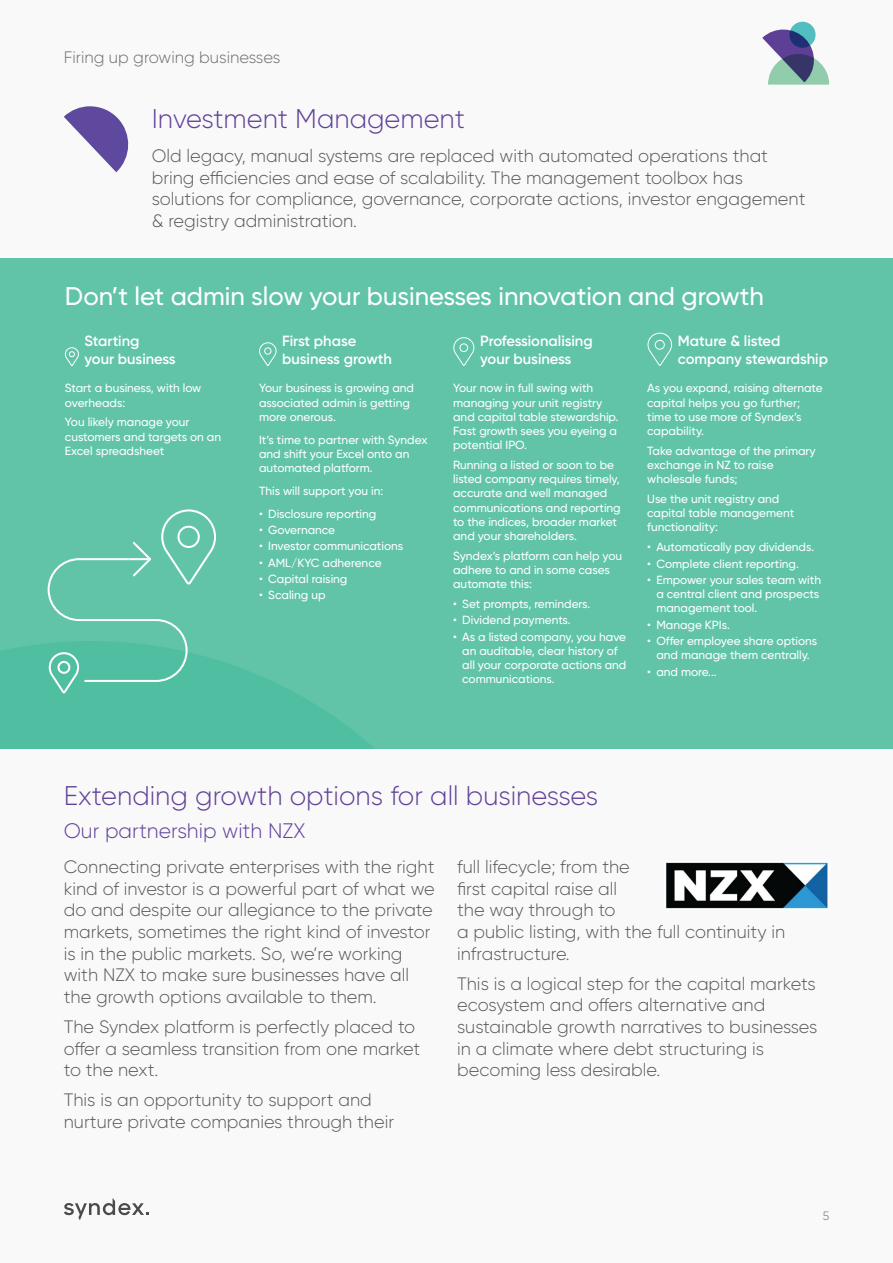
<style>
.page{position:relative;width:893px;height:1263px;background:#f9f9f9}
.page>*{position:absolute;margin:0;border:0;box-sizing:border-box;transform-origin:0 0}
.t1{font:300 27px "Gilroy";color:#62419a}
.t2{font:500 25.65px "Gilroy";color:#fff}
.t3{font:300 21px "Gilroy";color:#62419a}
.t4{font:300 18px/21.6px "Gilroy";color:#58595b}
.t5{font:300 16.5px "Gilroy";color:#6d6e71}
.t6{font:600 14.85px/17.7px "Gilroy";letter-spacing:-.005em;color:#fff}
.t7{font:300 12px "Gilroy";color:#6d6e71}
.t8{font:500 11.85px/14.2px "Gilroy";color:#fff}
</style>
<div class="page">
<div style="left:0;top:259px;width:893px;height:490px;background:#61c4a9"></div>
<svg style="left:0;top:643px;width:375px;height:106px;fill:#50bfa1"></svg>
<svg style="left:47px;top:509px;width:170px;height:185px"></svg>
<svg style="left:64px;top:347px;width:15px;height:20px"></svg>
<svg style="left:259px;top:342px;width:18px;height:24px"></svg>
<svg style="left:453px;top:337px;width:22px;height:29px"></svg>
<svg style="left:647px;top:332px;width:26px;height:34px"></svg>
<img style="left:666px;top:862px;width:162px;height:47px">
<svg style="left:64px;top:1198px;width:85px;height:22px"></svg>
<div style="left:789px;top:22px;width:27px;height:26px;background:#53c3c4;border-radius:50%"></div>
<svg style="left:762px;top:30px;width:67px;height:55px"></svg>
<svg style="left:64px;top:106px;width:65px;height:66px"></svg>
<h3 class="t5" style="left:64px;top:47px;width:218px">Firing up growing businesses</h3>
<h1 class="t1" style="left:152px;top:102px;width:315px">Investment Management</h1>
<p class="t4" style="left:152px;top:145px;width:655px">Old legacy, manual systems are replaced with automated operations that bring efficiencies and ease of scalability. The management toolbox has solutions for compliance, governance, corporate actions, investor engagement &amp; registry administration.</p>
<h2 class="t2" style="left:65px;top:280px;width:701px">Don’t let admin slow your businesses innovation and growth</h2>
<p class="t6" style="left:84px;top:332px;width:93px">Starting<br>your business</p>
<p class="t6" style="left:282px;top:332px;width:111px">First phase business growth</p>
<p class="t6" style="left:480px;top:332px;width:114px">Professionalising your business</p>
<p class="t6" style="left:678px;top:332px;width:152px">Mature &amp; listed company stewardship</p>
<p class="t8" style="left:65px;top:381px;width:138px">Start a business, with low overheads:</p>
<p class="t8" style="left:65px;top:415px;width:158px">You likely manage your customers and targets on an<br>Excel spreadsheet</p>
<p class="t8" style="left:259px;top:381px;width:156px">Your business is growing and associated admin is getting more onerous.</p>
<p class="t8" style="left:259px;top:432px;width:170px">It’s time to partner with Syndex and shift your Excel onto an automated platform.</p>
<p class="t8" style="left:259px;top:483px;width:126px">This will support you in:</p>
<p class="t8" style="left:259px;top:506px;width:119px">• Disclosure reporting</p>
<p class="t8" style="left:259px;top:523px;width:78px">• Governance</p>
<p class="t8" style="left:259px;top:539px;width:146px">• Investor communications</p>
<p class="t8" style="left:259px;top:555px;width:124px">• AML/KYC adherence</p>
<p class="t8" style="left:259px;top:572px;width:90px">• Capital raising</p>
<p class="t8" style="left:259px;top:588px;width:68px">• Scaling up</p>
<p class="t8" style="left:453px;top:381px;width:167px">Your now in full swing with managing your unit registry and capital table stewardship.<br>Fast growth sees you eyeing a potential IPO.</p>
<p class="t8" style="left:453px;top:458px;width:169px">Running a listed or soon to be listed company requires timely, accurate and well managed communications and reporting to the indices, broader market and your shareholders.</p>
<p class="t8" style="left:453px;top:548px;width:171px">Syndex’s platform can help you adhere to and in some cases automate this:</p>
<p class="t8" style="left:453px;top:597px;width:139px">• Set prompts, reminders.</p>
<p class="t8" style="left:453px;top:613px;width:119px">• Dividend payments.</p>
<p class="t8" style="left:462px;top:629px;width:166px;text-indent:-9px">• As a listed company, you have an auditable, clear history of all your corporate actions and communications.</p>
<p class="t8" style="left:647px;top:381px;width:177px">As you expand, raising alternate capital helps you go further; time to use more of Syndex’s capability.</p>
<p class="t8" style="left:647px;top:443px;width:170px">Take advantage of the primary exchange in NZ to raise wholesale funds;</p>
<p class="t8" style="left:647px;top:492px;width:148px">Use the unit registry and capital table management functionality:</p>
<p class="t8" style="left:647px;top:540px;width:168px">• Automatically pay dividends.</p>
<p class="t8" style="left:647px;top:556px;width:153px">• Complete client reporting.</p>
<p class="t8" style="left:656px;top:573px;width:166px;text-indent:-9px">• Empower your sales team with a central client and prospects management tool.</p>
<p class="t8" style="left:647px;top:617px;width:84px">• Manage KPIs.</p>
<p class="t8" style="left:647px;top:634px;width:172px;text-align:center">• Offer employee share options and manage them centrally.</p>
<p class="t8" style="left:647px;top:664px;width:71px">• and more...</p>
<h1 class="t1" style="left:64px;top:779px;width:536px">Extending growth options for all businesses</h1>
<h3 class="t3" style="left:64px;top:818px;width:243px">Our partnership with NZX</h3>
<p class="t4" style="left:64px;top:856px;width:372px">Connecting private enterprises with the right kind of investor is a powerful part of what we do and despite our allegiance to the private markets, sometimes the right kind of investor is in the public markets. So, we’re working with NZX to make sure businesses have all the growth options available to them.</p>
<h3 class="t4" style="left:64px;top:1016px;width:358px">The Syndex platform is perfectly placed to offer a seamless transition from one market to the next.</h3>
<h3 class="t4" style="left:64px;top:1089px;width:332px">This is an opportunity to support and nurture private companies through their</h3>
<h3 class="t4" style="left:457px;top:856px;width:330px">full lifecycle; from the<br>first capital raise all<br>the way through to<br>a public listing, with the full continuity in infrastructure.</h3>
<h3 class="t4" style="left:457px;top:972px;width:362px">This is a logical step for the capital markets ecosystem and offers alternative and sustainable growth narratives to businesses in a climate where debt structuring is becoming less desirable.</h3>
<p class="t7" style="left:823px;top:1209px;width:8px">5</p>
</div>
